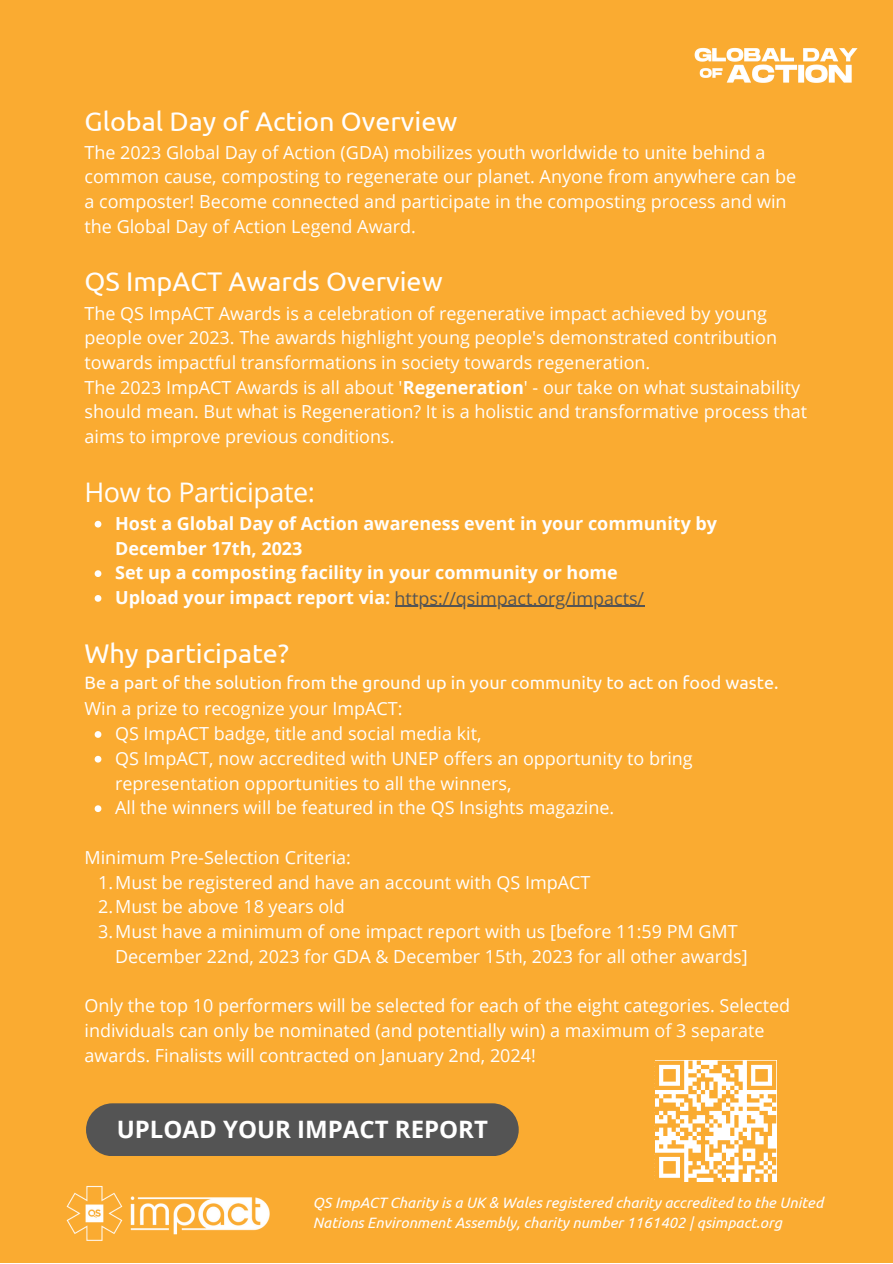
<style>
.page{position:relative;width:893px;height:1264px;background:#fff}
.page>*{position:absolute;margin:0;border:0;box-sizing:border-box;transform-origin:0 0}
.t1{font:27px "Ubuntu";color:#fffefd}
.t2{font:27px "Open Sans";letter-spacing:-.015em;color:#fffefd}
.t3{font:700 24px "Open Sans";color:#fff}
.t4{font:18px/24.8px "Open Sans";color:#fffefd}
.t5{font:700 18px/24.8px "Open Sans";color:#fffefd}
.t6{font:18px "Ubuntu";color:#fffefd}
.t7{font:18px "Open Sans";color:#545454}
.t8{font:italic 15px/20.2px "Ubuntu";color:#fffefd}
.s1{font-weight:700}
.s2{font-weight:700;color:#fffefd}
</style>
<div class="page">
<div style="left:0;top:0;width:892px;height:1262px;background:#faab31"></div>
<svg style="left:95px;top:521px;width:6px;height:6px"></svg>
<svg style="left:95px;top:570px;width:6px;height:7px"></svg>
<svg style="left:95px;top:595px;width:6px;height:6px"></svg>
<svg style="left:95px;top:731px;width:6px;height:6px"></svg>
<svg style="left:95px;top:755px;width:6px;height:7px"></svg>
<svg style="left:95px;top:805px;width:6px;height:7px"></svg>
<img style="left:66px;top:1185px;width:204px;height:56px">
<div style="left:86px;top:1103px;width:432px;height:53px;background:#545454;border-radius:26px"></div>
<hr style="left:394px;top:605px;width:250px;height:2px;background:#545454">
<img style="left:694px;top:47px;width:164px;height:36px">
<svg style="left:654px;top:1060px;width:122px;height:121px"></svg>
<p class="t1" style="left:84px;top:105px;width:374px">Global Day of Action Overview</p>
<p class="t4" style="left:84px;top:139px;width:713px">The 2023 Global Day of Action (GDA) mobilizes youth worldwide to unite behind a common cause, composting to regenerate our planet. Anyone from anywhere can be a composter! Become connected and participate in the composting process and win the Global Day of Action Legend Award.</p>
<p class="t1" style="left:84px;top:266px;width:359px">QS ImpACT Awards Overview</p>
<p class="t4" style="left:84px;top:300px;width:694px">The QS ImpACT Awards is a celebration of regenerative impact achieved by young people over 2023. The awards highlight young people's demonstrated contribution towards impactful transformations in society towards regeneration.</p>
<p class="t4" style="left:84px;top:374px;width:724px">The 2023 ImpACT Awards is all about '<span class="s1">Regeneration</span>' - our take on what sustainability should mean. But what is Regeneration? It is a holistic and transformative process that aims to improve previous conditions.</p>
<p class="t2" style="left:84px;top:473px;width:232px">How to Participate:</p>
<p class="t5" style="left:115px;top:510px;width:603px">Host a Global Day of Action awareness event in your community by<br>December 17th, 2023</p>
<p class="t5" style="left:115px;top:560px;width:504px">Set up a composting facility in your community or home</p>
<p class="t7" style="left:115px;top:585px;width:530px"><span class="s2">Upload your impact report via:</span> https://qsimpact.org/impacts/</p>
<p class="t1" style="left:84px;top:637px;width:206px">Why participate?</p>
<p class="t6" style="left:84px;top:672px;width:695px">Be a part of the solution from the ground up in your community to act on food waste.</p>
<p class="t4" style="left:84px;top:696px;width:319px">Win a prize to recognize your ImpACT:</p>
<p class="t4" style="left:115px;top:720px;width:368px">QS ImpACT badge, title and social media kit,</p>
<p class="t4" style="left:115px;top:745px;width:579px">QS ImpACT, now accredited with UNEP offers an opportunity to bring representation opportunities to all the winners,</p>
<p class="t4" style="left:115px;top:795px;width:500px">All the winners will be featured in the QS Insights magazine.</p>
<p class="t4" style="left:84px;top:844px;width:268px">Minimum Pre-Selection Criteria:</p>
<p class="t4" style="left:98px;top:869px;width:493px">1.Must be registered and have an account with QS ImpACT</p>
<p class="t4" style="left:98px;top:893px;width:248px">2.Must be above 18 years old</p>
<p class="t4" style="left:115px;top:918px;width:634px;text-indent:-17px">3.Must have a minimum of one impact report with us [before 11:59 PM GMT<br>December 22nd, 2023 for GDA &amp; December 15th, 2023 for all other awards]</p>
<p class="t4" style="left:84px;top:992px;width:707px">Only the top 10 performers will be selected for each of the eight categories. Selected individuals can only be nominated (and potentially win) a maximum of 3 separate awards. Finalists will contracted on January 2nd, 2024!</p>
<p class="t3" style="left:117px;top:1112px;width:373px">UPLOAD YOUR IMPACT REPORT</p>
<p class="t8" style="left:313px;top:1191px;width:512px">QS ImpACT Charity is a UK &amp; Wales registered charity accredited to the United<br>Nations Environment Assembly, charity number 1161402 | qsimpact.org</p>
</div>
